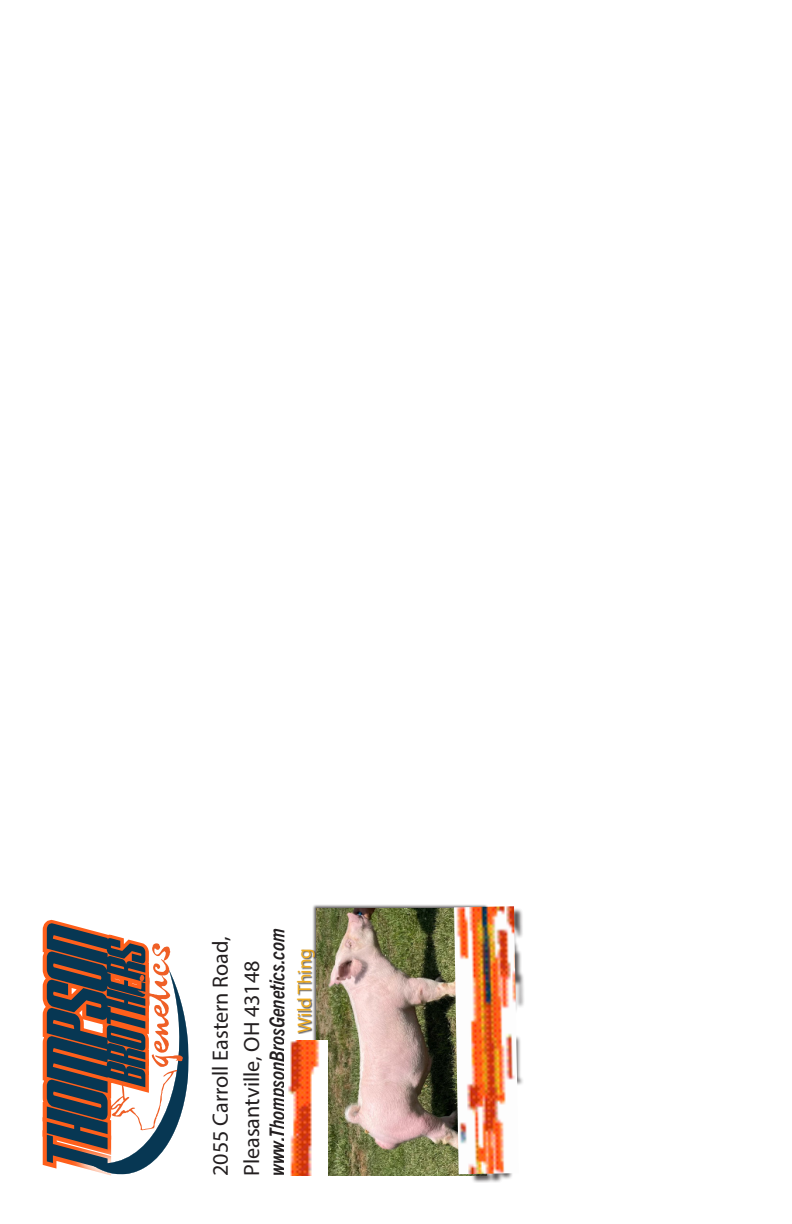
<style>
.page{position:relative;width:792px;height:1224px;background:#fff}
.page>*{position:absolute;margin:0;border:0;box-sizing:border-box;transform-origin:0 0}
.No_Spacing{font:22.2px "Myriad Pro";color:#231f20}
.t1{font:italic 700 condensed 20.6px "Trade Gothic Next LT Pro";color:#231f20}
.t2{font:19.2px "Myriad Pro";color:#efab1f}
</style>
<div class="page">
<svg style="left:42px;top:919px;width:147px;height:257px"></svg>
<div style="left:312px;top:904px;width:176px;height:272px;background:#231f20;opacity:.75"></div>
<img style="left:317px;top:909px;width:142px;height:267px">
<div style="left:459px;top:908px;width:66px;height:275px;background:#231f20;opacity:.75"></div>
<img style="left:454px;top:906px;width:65px;height:268px">
<div style="left:298px;top:949px;width:18px;height:85px;background:#231f20;opacity:.75"></div>
<img style="left:288px;top:1040px;width:40px;height:136px">
<p class="No_Spacing" style="left:207px;top:1176px;width:241px;rotate:-90deg">2055 Carroll Eastern Road,</p>
<p class="t1" style="left:263px;top:1176px;width:249px;rotate:-90deg">www.ThompsonBrosGenetics.com</p>
<p class="No_Spacing" style="left:238px;top:1176px;width:217px;rotate:-90deg">Pleasantville, OH 43148</p>
<p class="t2" style="left:292px;top:1033px;width:86px;rotate:-90deg">Wild Thing</p>
</div>
